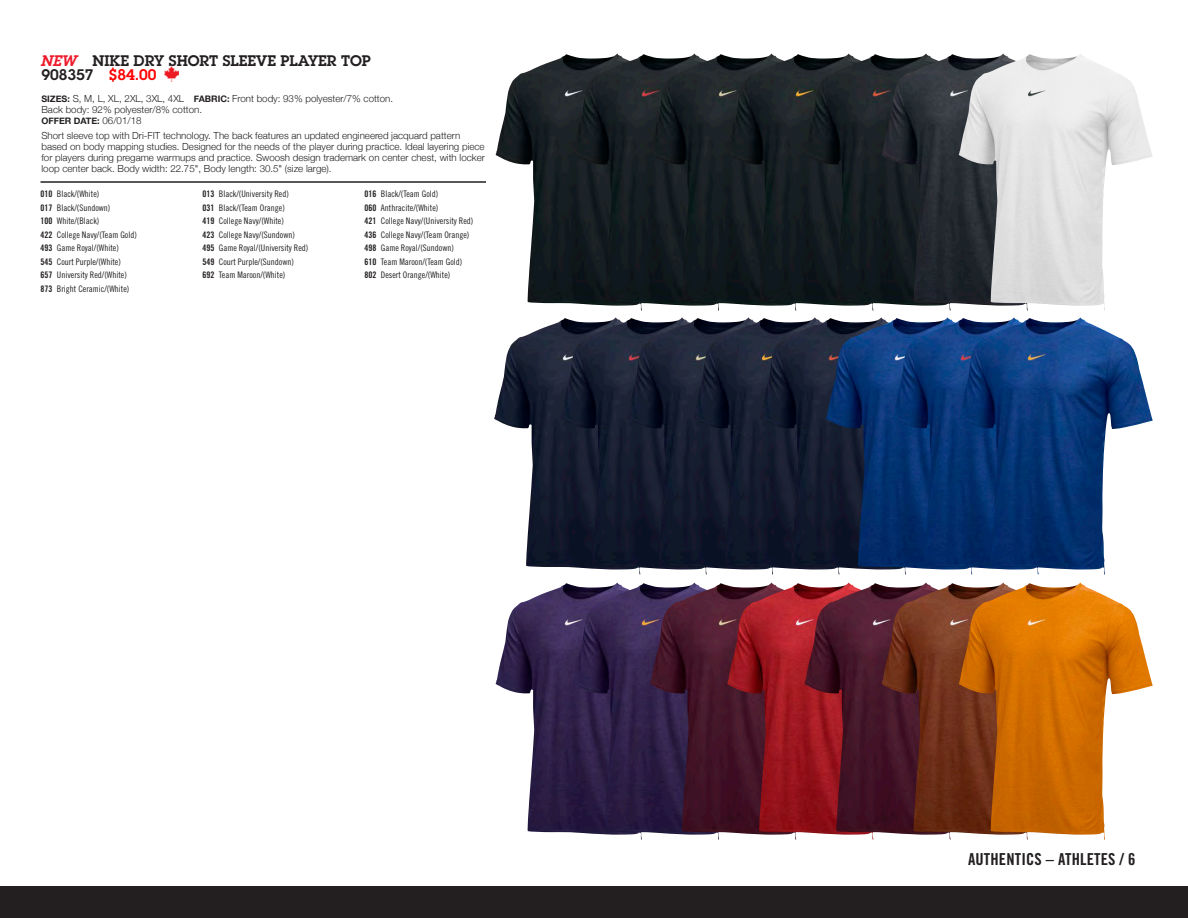
<style>
.page{position:relative;width:1188px;height:918px;background:#fff}
.page>*{position:absolute;margin:0;border:0;box-sizing:border-box;transform-origin:0 0}
.t1{font:16.5px "Trade Gothic Bold Cond Twenty";letter-spacing:.01em;color:#231f20}
.BODY_COPY{font:600 15px/13.8px "Lubalin Graph";color:#231f20}
.BODY_COPY-2{font:300 9.75px/11.2px "Helvetica Neue";color:#231f20}
.Color_Code_Color_Nam{font:9px "Trade Gothic Cond Eighteen";color:#231f20}
.BODY_COPY-3{font:700 9px "Helvetica Neue";color:#231f20}
.s1{font-style:italic;color:#ee1b2c}
.s2{color:#f00}
.s3{font-weight:700;font-size:9px}
.s4{font-weight:300;font-size:9.75px}
.s5{font-family:"Trade Gothic Bold Cond Twenty"}
</style>
<div class="page">
<div style="left:0;top:886px;width:1188px;height:32px;background:#231f20"></div>
<hr style="left:40px;top:181px;width:446px;height:2px;background:#231f20">
<img style="left:496px;top:54px;width:77px;height:250px">
<img style="left:573px;top:54px;width:77px;height:257px">
<img style="left:650px;top:54px;width:77px;height:257px">
<img style="left:727px;top:54px;width:77px;height:257px">
<img style="left:804px;top:54px;width:78px;height:257px">
<img style="left:882px;top:54px;width:77px;height:257px">
<img style="left:959px;top:54px;width:150px;height:257px">
<img style="left:494px;top:320px;width:67px;height:247px">
<img style="left:561px;top:318px;width:66px;height:252px">
<img style="left:627px;top:318px;width:66px;height:257px">
<img style="left:693px;top:318px;width:67px;height:257px">
<img style="left:760px;top:318px;width:66px;height:257px">
<img style="left:826px;top:318px;width:66px;height:257px">
<img style="left:892px;top:318px;width:67px;height:257px">
<img style="left:959px;top:318px;width:150px;height:257px">
<img style="left:496px;top:583px;width:77px;height:250px">
<img style="left:573px;top:583px;width:77px;height:257px">
<img style="left:650px;top:583px;width:77px;height:257px">
<img style="left:727px;top:583px;width:77px;height:257px">
<img style="left:804px;top:583px;width:78px;height:257px">
<img style="left:882px;top:583px;width:77px;height:257px">
<img style="left:959px;top:583px;width:150px;height:257px">
<img style="left:164px;top:66px;width:14px;height:15px">
<p class="BODY_COPY" style="left:40px;top:53px;width:332px"><span class="s1">NEW</span> NIKE DRY SHORT SLEEVE PLAYER TOP<br>908357 <span class="s2">$84.00</span></p>
<p class="BODY_COPY-2" style="left:41px;top:92px;width:353px"><span class="s3">SIZES:</span> S, M, L, XL, 2XL, 3XL, 4XL <span class="s3">FABRIC:</span> Front body: 93% polyester/7% cotton.<br>Back body: 92% polyester/8% cotton.</p>
<p class="BODY_COPY-3" style="left:41px;top:114px;width:102px">OFFER DATE: <span class="s4">06/01/18</span></p>
<p class="BODY_COPY-2" style="left:41px;top:129px;width:445px">Short sleeve top with Dri-FIT technology. The back features an updated engineered jacquard pattern based on body mapping studies. Designed for the needs of the player during practice. Ideal layering piece for players during pregame warmups and practice. Swoosh design trademark on center chest, with locker loop center back. Body width: 22.75", Body length: 30.5" (size large).</p>
<p class="Color_Code_Color_Nam" style="left:40px;top:188px;width:60px"><span class="s5">010</span> Black/(White)</p>
<p class="Color_Code_Color_Nam" style="left:202px;top:188px;width:88px"><span class="s5">013</span> Black/(University Red)</p>
<p class="Color_Code_Color_Nam" style="left:364px;top:188px;width:75px"><span class="s5">016</span> Black/(Team Gold)</p>
<p class="Color_Code_Color_Nam" style="left:40px;top:202px;width:71px"><span class="s5">017</span> Black/(Sundown)</p>
<p class="Color_Code_Color_Nam" style="left:202px;top:202px;width:84px"><span class="s5">031</span> Black/(Team Orange)</p>
<p class="Color_Code_Color_Nam" style="left:364px;top:202px;width:75px"><span class="s5">060</span> Anthracite/(White)</p>
<p class="Color_Code_Color_Nam" style="left:40px;top:215px;width:60px"><span class="s5">100</span> White/(Black)</p>
<p class="Color_Code_Color_Nam" style="left:202px;top:215px;width:83px"><span class="s5">419</span> College Navy/(White)</p>
<p class="Color_Code_Color_Nam" style="left:364px;top:215px;width:110px"><span class="s5">421</span> College Navy/(University Red)</p>
<p class="Color_Code_Color_Nam" style="left:40px;top:229px;width:98px"><span class="s5">422</span> College Navy/(Team Gold)</p>
<p class="Color_Code_Color_Nam" style="left:202px;top:229px;width:94px"><span class="s5">423</span> College Navy/(Sundown)</p>
<p class="Color_Code_Color_Nam" style="left:364px;top:229px;width:106px"><span class="s5">436</span> College Navy/(Team Orange)</p>
<p class="Color_Code_Color_Nam" style="left:40px;top:242px;width:80px"><span class="s5">493</span> Game Royal/(White)</p>
<p class="Color_Code_Color_Nam" style="left:202px;top:242px;width:107px"><span class="s5">495</span> Game Royal/(University Red)</p>
<p class="Color_Code_Color_Nam" style="left:364px;top:242px;width:91px"><span class="s5">498</span> Game Royal/(Sundown)</p>
<p class="Color_Code_Color_Nam" style="left:40px;top:256px;width:82px"><span class="s5">545</span> Court Purple/(White)</p>
<p class="Color_Code_Color_Nam" style="left:202px;top:256px;width:93px"><span class="s5">549</span> Court Purple/(Sundown)</p>
<p class="Color_Code_Color_Nam" style="left:364px;top:256px;width:99px"><span class="s5">610</span> Team Maroon/(Team Gold)</p>
<p class="Color_Code_Color_Nam" style="left:40px;top:269px;width:88px"><span class="s5">657</span> University Red/(White)</p>
<p class="Color_Code_Color_Nam" style="left:202px;top:269px;width:84px"><span class="s5">692</span> Team Maroon/(White)</p>
<p class="Color_Code_Color_Nam" style="left:364px;top:269px;width:87px"><span class="s5">802</span> Desert Orange/(White)</p>
<p class="Color_Code_Color_Nam" style="left:40px;top:283px;width:90px"><span class="s5">873</span> Bright Ceramic/(White)</p>
<h1 class="t1" style="left:968px;top:849px;width:169px">AUTHENTICS – ATHLETES / 6</h1>
</div>
